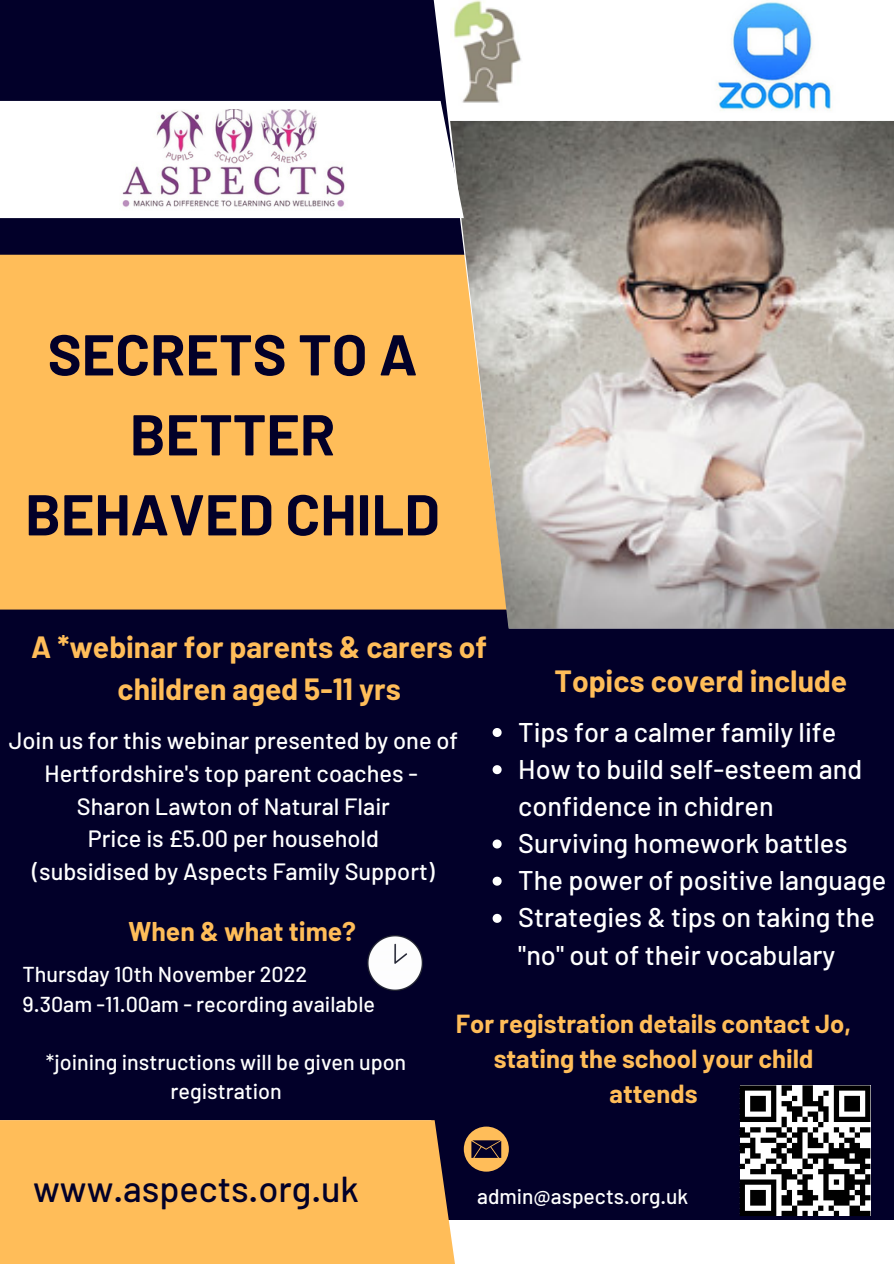
<style>
.page{position:relative;width:894px;height:1264px;background:#fff}
.page>*{position:absolute;margin:0;border:0;box-sizing:border-box;transform-origin:0 0}
.t1{font:700 57.45px/79.9px "Barlow";color:#020029;text-align:center}
.t2{font:500 36px "Barlow";color:#020029}
.t3{font:700 30px/41.7px "Barlow";color:#ffbd59;text-align:center}
.t4{font:500 27px/37.2px "Barlow";color:#fff}
.t5{font:700 26.4px "Barlow";color:#ffbd59}
.t6{font:700 25.5px/35px "Barlow";color:#ffbd59;text-align:center}
.t7{font:500 23.55px/32.7px "Barlow";color:#fff;text-align:center}
.t8{font:500 21.6px/29.2px "Barlow";color:#fff}
.t9{font:500 21px "Barlow";color:#fff}
</style>
<div class="page">
<div style="left:0;top:0;width:893px;height:1263px;background:#020029"></div>
<div style="left:0;top:255px;width:429px;height:354px;background:#ffbd59"></div>
<svg style="left:429px;top:0;width:464px;height:610px;background:#f2e5d3"></svg>
<img style="left:450px;top:121px;width:443px;height:507px">
<div style="left:0;top:101px;width:463px;height:117px;background:#fff"></div>
<div style="left:0;top:1220px;width:893px;height:43px;background:#fff"></div>
<div style="left:0;top:1120px;width:455px;height:143px;background:#ffbd59"></div>
<img style="left:120px;top:109px;width:227px;height:102px">
<svg style="left:463px;top:1126px;width:45px;height:45px"></svg>
<div style="left:739px;top:1085px;width:37px;height:5px;background:#000"></div>
<div style="left:781px;top:1085px;width:10px;height:5px;background:#000"></div>
<div style="left:802px;top:1085px;width:10px;height:5px;background:#000"></div>
<div style="left:833px;top:1085px;width:37px;height:5px;background:#000"></div>
<svg style="left:739px;top:1090px;width:131px;height:125px;background:#7c7c7d"></svg>
<div style="left:849px;top:1210px;width:21px;height:5px;background:#000"></div>
<img style="left:450px;top:0;width:72px;height:109px">
<img style="left:694px;top:0;width:159px;height:112px">
<img style="left:367px;top:935px;width:56px;height:55px">
<svg style="left:492px;top:728px;width:9px;height:9px"></svg>
<svg style="left:492px;top:765px;width:9px;height:9px"></svg>
<svg style="left:492px;top:839px;width:9px;height:9px"></svg>
<svg style="left:492px;top:876px;width:9px;height:9px"></svg>
<svg style="left:492px;top:913px;width:9px;height:9px"></svg>
<h1 class="t1" style="left:25px;top:312px;width:416px">SECRETS TO A<br>BETTER<br>BEHAVED CHILD</h1>
<p class="t3" style="left:31px;top:625px;width:457px">A *webinar for parents &amp; carers of children aged 5-11 yrs</p>
<p class="t7" style="left:9px;top:723px;width:450px">Join us for this webinar presented by one of Hertfordshire's top parent coaches - Sharon Lawton of Natural Flair<br>Price is £5.00 per household<br>(subsidised by Aspects Family Support)</p>
<p class="t5" style="left:129px;top:914px;width:229px">When &amp; what time?</p>
<p class="t8" style="left:23px;top:959px;width:354px">Thursday 10th November 2022<br>9.30am -11.00am - recording available</p>
<p class="t8" style="left:46px;top:1046px;width:362px;text-align:center">*joining instructions will be given upon registration</p>
<p class="t3" style="left:554px;top:659px;width:294px">Topics coverd include</p>
<p class="t4" style="left:518px;top:712px;width:369px">Tips for a calmer family life<br>How to build self-esteem and confidence in chidren<br>Surviving homework battles<br>The power of positive language<br>Strategies &amp; tips on taking the "no" out of their vocabulary</p>
<p class="t6" style="left:456px;top:1005px;width:397px">For registration details contact Jo, stating the school your child attends</p>
<h2 class="t2" style="left:33px;top:1166px;width:327px">www.aspects.org.uk</h2>
<p class="t9" style="left:477px;top:1183px;width:213px">admin@aspects.org.uk</p>
</div>
